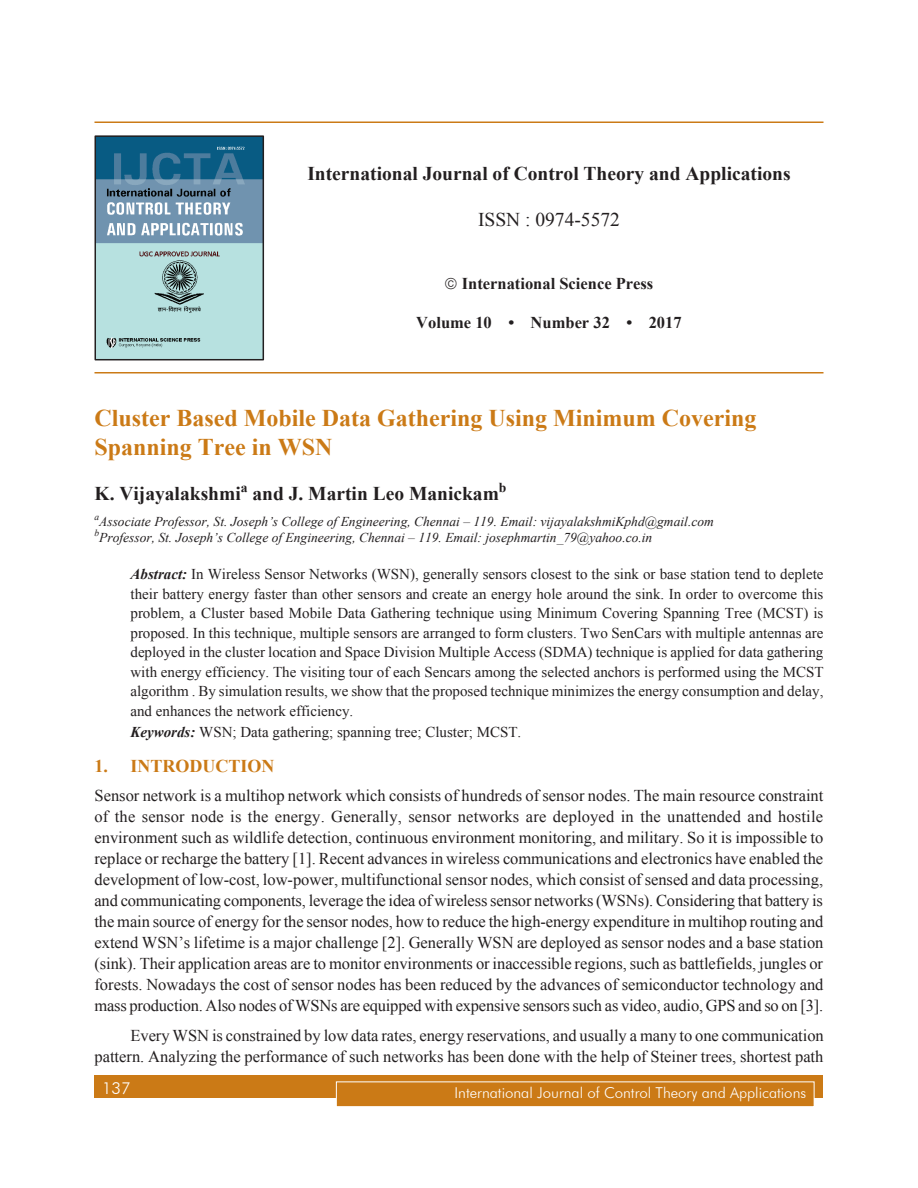
<style>
.page{position:relative;width:918px;height:1188px;background:#fff}
.page>*{position:absolute;margin:0;border:0;box-sizing:border-box;transform-origin:0 0}
.Chapter_Name{font:700 24px/28.8px "Times New Roman";color:#cb7a16}
.Author_Name{font:700 19.5px "Times New Roman";color:#231f20}
.t1{font:19.5px "Times New Roman";color:#231f20}
.Subhead_1{font:700 18px "Times New Roman";color:#cb7a16}
.Body_text{font:16.5px/21px "Times New Roman";letter-spacing:-.005em;color:#231f20;text-align:justify}
.t2{font:700 16.5px "Times New Roman";color:#231f20}
.t3{font:300 16.5px "Futura BT";color:#fff}
.Abstract_Body_text{font:15px/19.5px "Times New Roman";color:#231f20;text-align:justify}
.t4{font:300 15px "Futura BT";color:#fff}
.Author_Name-2{font:700 13.65px "Times New Roman";color:#231f20}
.Author_Footnote{font:italic 13.5px/16.2px "Times New Roman";color:#231f20}
.s1{font-weight:700;font-style:italic}
</style>
<div class="page">
<div style="left:94px;top:1076px;width:730px;height:22px;background:#cb7a16"></div>
<div style="left:336px;top:1082px;width:478px;height:25px;background:#cb7a16"></div>
<div style="left:336px;top:1082px;width:478px;height:25px;border:1px solid #fff"></div>
<hr style="left:94px;top:122px;width:730px;height:1px;background:#cb7a16">
<hr style="left:94px;top:372px;width:730px;height:2px;background:#cb7a16">
<img style="left:98px;top:138px;width:163px;height:219px">
<div style="left:95px;top:135px;width:169px;height:225px;border:2px solid #231f20"></div>
<p class="Author_Name" style="left:307px;top:160px;width:485px">International Journal of Control Theory and Applications</p>
<p class="t1" style="left:478px;top:206px;width:143px">ISSN : 0974-5572</p>
<p class="t2" style="left:462px;top:272px;width:193px">International Science Press</p>
<p class="t2" style="left:416px;top:311px;width:267px">Volume 10 • Number 32 • 2017</p>
<p class="Chapter_Name" style="left:94px;top:403px;width:663px">Cluster Based Mobile Data Gathering Using Minimum Covering<br>Spanning Tree in WSN</p>
<p class="Author_Name" style="left:94px;top:480px;width:148px">K. Vijayalakshmi</p>
<p class="Author_Name-2" style="left:241px;top:478px;width:8px">a</p>
<p class="Author_Name" style="left:252px;top:480px;width:248px">and J. Martin Leo Manickam</p>
<p class="Author_Name-2" style="left:499px;top:478px;width:9px">b</p>
<p class="Author_Footnote" style="left:94px;top:513px;width:621px"><sup>a</sup>Associate Professor, St. Joseph’s College of Engineering, Chennai – 119. Email: vijayalakshmiKphd@gmail.com <sup>b</sup>Professor, St. Joseph’s College of Engineering, Chennai – 119. Email: josephmartin_79@yahoo.co.in</p>
<p class="Abstract_Body_text" style="left:130px;top:564px;width:695px"><span class="s1">Abstract:</span> In Wireless Sensor Networks (WSN), generally sensors closest to the sink or base station tend to deplete their battery energy faster than other sensors and create an energy hole around the sink. In order to overcome this problem, a Cluster based Mobile Data Gathering technique using Minimum Covering Spanning Tree (MCST) is proposed. In this technique, multiple sensors are arranged to form clusters. Two SenCars with multiple antennas are deployed in the cluster location and Space Division Multiple Access (SDMA) technique is applied for data gathering with energy efficiency. The visiting tour of each Sencars among the selected anchors is performed using the MCST algorithm . By simulation results, we show that the proposed technique minimizes the energy consumption and delay, and enhances the network efficiency.</p>
<p class="Abstract_Body_text" style="left:130px;top:722px;width:392px"><span class="s1">Keywords:</span> WSN; Data gathering; spanning tree; Cluster; MCST.</p>
<p class="Subhead_1" style="left:94px;top:753px;width:108px">1. Introducti</p>
<p class="Subhead_1" style="left:248px;top:753px;width:26px">on</p>
<p class="Body_text" style="left:94px;top:784px;width:731px">Sensor network is a multihop network which consists of hundreds of sensor nodes. The main resource constraint of the sensor node is the energy. Generally, sensor networks are deployed in the unattended and hostile environment such as wildlife detection, continuous environment monitoring, and military. So it is impossible to replace or recharge the battery [1]. Recent advances in wireless communications and electronics have enabled the development of low-cost, low-power, multifunctional sensor nodes, which consist of sensed and data processing, and communicating components, leverage the idea of wireless sensor networks (WSNs). Considering that battery is the main source of energy for the sensor nodes, how to reduce the high-energy expenditure in multihop routing and extend WSN’s lifetime is a major challenge [2]. Generally WSN are deployed as sensor nodes and a base station (sink). Their application areas are to monitor environments or inaccessible regions, such as battlefields, jungles or forests. Nowadays the cost of sensor nodes has been reduced by the advances of semiconductor technology and mass production. Also nodes of WSNs are equipped with expensive sensors such as video, audio, GPS and so on [3].</p>
<p class="Body_text" style="left:94px;top:1024px;width:731px;text-align:right">Every WSN is constrained by low data rates, energy reservations, and usually a many to one communication pattern. Analyzing the performance of such networks has been done with the help of Steiner trees, shortest path</p>
<p class="t3" style="left:102px;top:1078px;width:30px">137</p>
<p class="t4" style="left:455px;top:1084px;width:353px">International Journal of Control Theory and Applications</p>
</div>
